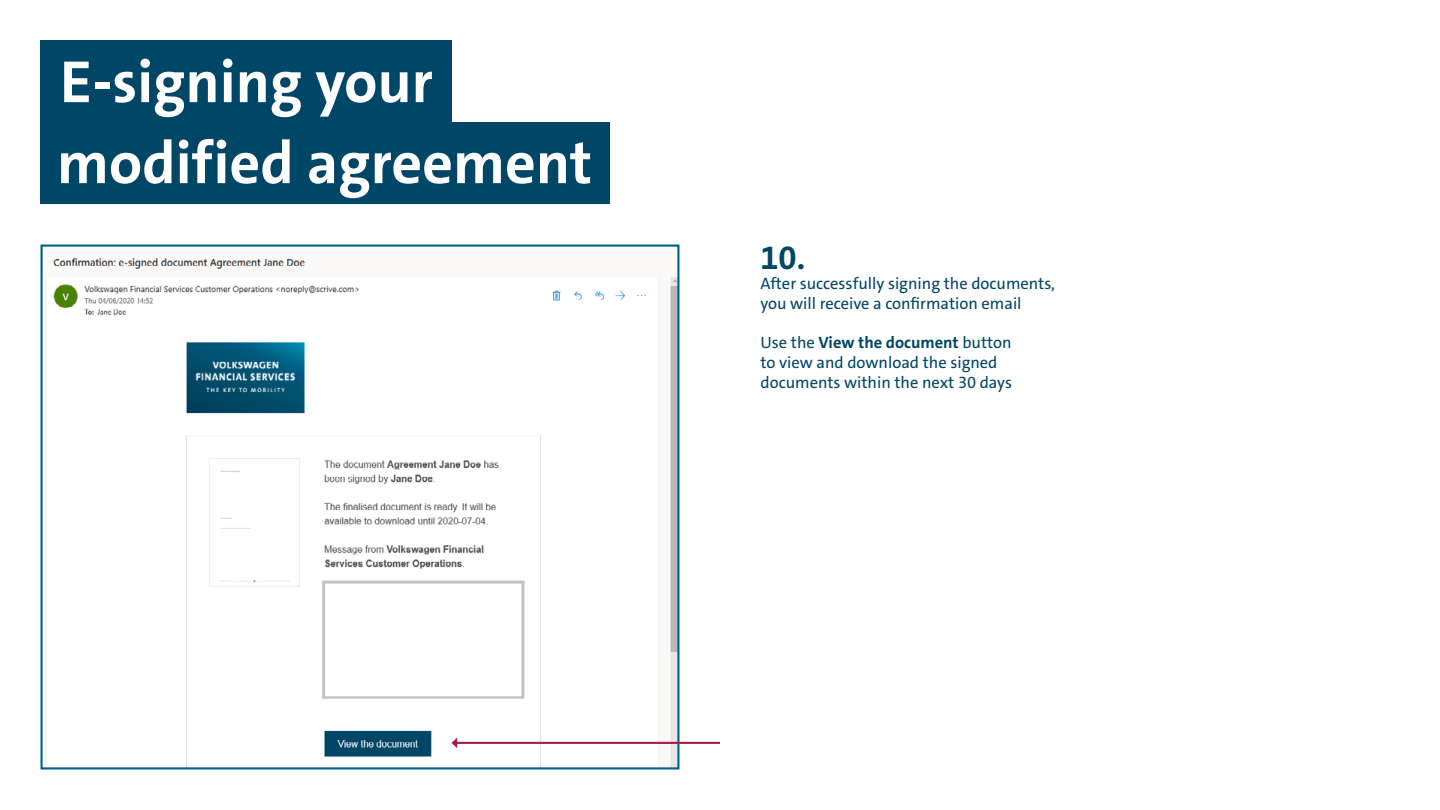
<style>
.page{position:relative;width:1440px;height:810px;background:#fff}
.page>*{position:absolute;margin:0;border:0;box-sizing:border-box;transform-origin:0 0}
.t1{font:700 60px/81px "VWAG The Sans";color:#fff}
.t2{font:700 33px "VWAG The Sans";color:#004666}
.t3{font:16.5px/19.8px "VWAG The Sans";color:#004666}
.s1{font-weight:700}
</style>
<div class="page">
<img style="left:46px;top:257px;width:630px;height:510px">
<div style="left:40px;top:245px;width:639px;height:525px;border:2px solid #006384"></div>
<div style="left:40px;top:122px;width:570px;height:82px;background:#004666"></div>
<div style="left:40px;top:40px;width:412px;height:82px;background:#004666"></div>
<hr style="left:455px;top:742px;width:265px;height:2px;background:#a21e4d">
<svg style="left:452px;top:738px;width:5px;height:10px"></svg>
<h1 class="t1" style="left:57px;top:42px;width:537px">E-signing your modified agreement</h1>
<h2 class="t2" style="left:760px;top:237px;width:46px">10.</h2>
<p class="t3" style="left:760px;top:273px;width:296px">After successfully signing the documents, you will receive a confirmation email</p>
<p class="t3" style="left:760px;top:333px;width:253px">Use the <span class="s1">View the document</span> button to view and download the signed documents within the next 30 days</p>
</div>
